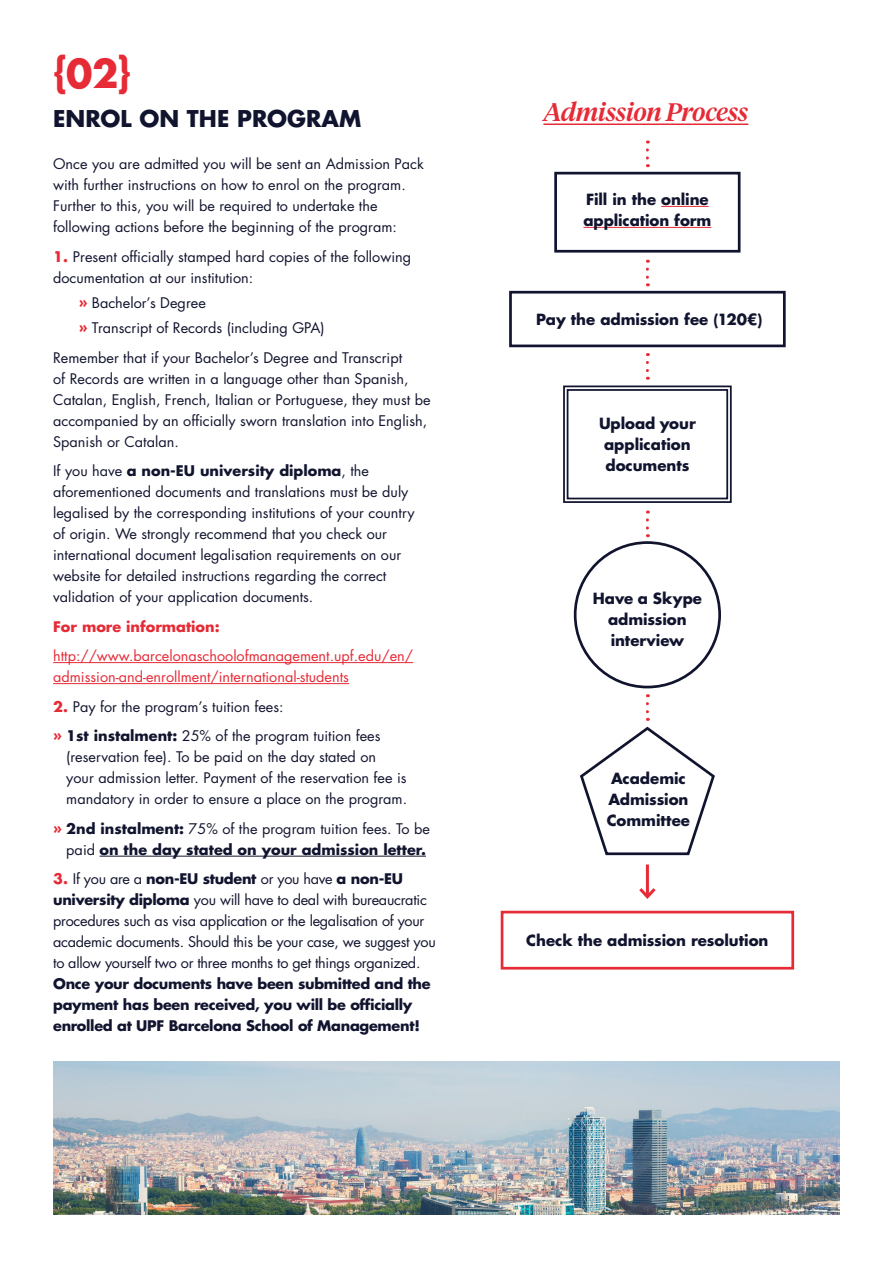
<style>
.page{position:relative;width:893px;height:1263px;background:#fff}
.page>*{position:absolute;margin:0;border:0;box-sizing:border-box;transform-origin:0 0}
.t1{font:700 38.4px "Futura Std";color:#e62a36}
.t2{font:italic 500 25.2px "Tiempos Display";letter-spacing:-.01em;color:#e62a36}
.t3{font:700 22.5px "Futura Std";color:#11142e}
.t4{font:700 15px/21px "Futura Std";letter-spacing:-.005em;color:#11142e}
.t5{font:14.25px/21px "Futura Std";color:#11142e}
.t6{font:14.25px/21px "Futura Std";letter-spacing:-.02em;color:#11142e}
.t7{font:700 14.25px/21px "Futura Std";letter-spacing:-.02em;color:#11142e}
.t8{font:14.25px/21px "Futura Std";color:#e62a36}
.t9{font:700 14.25px/21px "Futura Std";color:#11142e;text-align:right}
.t10{font:700 14.25px "Futura Std";color:#e62a36}
.s1{font-weight:700;color:#e62a36}
.s2{font-weight:700}
.s3{color:#e62a36}
.s4{font-weight:400}
</style>
<div class="page">
<img style="left:53px;top:1062px;width:787px;height:152px">
<hr style="left:53px;top:662px;width:360px;height:1px;background:#e62a36">
<hr style="left:53px;top:683px;width:296px;height:1px;background:#e62a36">
<hr style="left:100px;top:856px;width:326px;height:1px;background:#11142e">
<hr style="left:661px;top:206px;width:48px;height:1px;background:#e62a36">
<hr style="left:583px;top:227px;width:128px;height:1px;background:#e62a36">
<div style="left:554px;top:172px;width:186px;height:81px;border:3px solid #11142e"></div>
<svg style="left:646px;top:520px;width:3px;height:17px"></svg>
<svg style="left:646px;top:269px;width:3px;height:17px"></svg>
<svg style="left:646px;top:150px;width:3px;height:17px"></svg>
<hr style="left:646px;top:864px;width:3px;height:33px;background:#e62a36">
<svg style="left:639px;top:885px;width:17px;height:14px"></svg>
<div style="left:574px;top:541px;width:147px;height:147px;border:3px solid #11142e;border-radius:50%"></div>
<svg style="left:563px;top:362px;width:169px;height:141px"></svg>
<div style="left:567px;top:389px;width:161px;height:110px;border:2px solid #11142e"></div>
<div style="left:509px;top:291px;width:277px;height:56px;border:3px solid #11142e"></div>
<div style="left:501px;top:911px;width:293px;height:58px;border:3px solid #e62a36"></div>
<hr style="left:543px;top:123px;width:205px;height:2px;background:#e62a36">
<svg style="left:580px;top:704px;width:135px;height:152px"></svg>
<h1 class="t1" style="left:53px;top:46px;width:80px">{02}</h1>
<h3 class="t3" style="left:53px;top:104px;width:310px">ENROL ON THE PROGRAM</h3>
<p class="t5" style="left:53px;top:153px;width:372px">Once you are admitted you will be sent an Admission Pack with further instructions on how to enrol on the program.<br>Further to this, you will be required to undertake the following actions before the beginning of the program:</p>
<p class="t5" style="left:53px;top:246px;width:359px"><span class="s1">1.</span> Present officially stamped hard copies of the following documentation at our institution:</p>
<p class="t5" style="left:79px;top:290px;width:247px;line-height:25.2px"><span class="s1">»</span> Bachelor’s Degree<br><span class="s1">»</span> Transcript of Records (including GPA)</p>
<p class="t5" style="left:53px;top:347px;width:379px">Remember that if your Bachelor’s Degree and Transcript<br>of Records are written in a language other than Spanish, Catalan, English, French, Italian or Portuguese, they must be accompanied by an officially sworn translation into English, Spanish or Catalan.</p>
<p class="t5" style="left:53px;top:461px;width:363px">If you have <span class="s2">a non-EU university diploma</span>, the aforementioned documents and translations must be duly legalised by the corresponding institutions of your country of origin. We strongly recommend that you check our international document legalisation requirements on our website for detailed instructions regarding the correct validation of your application documents.</p>
<p class="t10" style="left:53px;top:617px;width:168px">For more information:</p>
<p class="t8" style="left:53px;top:646px;width:361px">http://www.barcelonaschoolofmanagement.upf.edu/en/ admission-and-enrollment/international-students</p>
<p class="t5" style="left:53px;top:692px;width:329px;line-height:29.5px"><span class="s1">2.</span> Pay for the program’s tuition fees:<br><span class="s1">»</span> <span class="s2">1st instalment:</span> 25% of the program tuition fees</p>
<p class="t5" style="left:66px;top:747px;width:342px">(reservation fee). To be paid on the day stated on your admission letter. Payment of the reservation fee is mandatory in order to ensure a place on the program.</p>
<p class="t9" style="left:53px;top:818px;width:378px"><span class="s3">»</span> 2nd instalment: <span class="s4">75% of the program tuition fees. To be paid</span> on the day stated on your admission letter.</p>
<p class="t6" style="left:53px;top:869px;width:384px"><span class="s1">3.</span> If you are a <span class="s2">non-EU student</span> or you have <span class="s2">a non-EU university diploma</span> you will have to deal with bureaucratic procedures such as visa application or the legalisation of your academic documents. Should this be your case, we suggest you to allow yourself two or three months to get things organized.</p>
<p class="t7" style="left:53px;top:973px;width:379px">Once your documents have been submitted and the payment has been received, you will be officially enrolled at UPF Barcelona School of Management!</p>
<h2 class="t2" style="left:543px;top:95px;width:206px">Admission Process</h2>
<p class="t4" style="left:583px;top:189px;width:129px">Fill in the online application form</p>
<p class="t4" style="left:536px;top:309px;width:228px">Pay the admission fee (120€)</p>
<p class="t4" style="left:599px;top:413px;width:98px;text-align:center">Upload your application documents</p>
<p class="t4" style="left:593px;top:588px;width:111px;text-align:center">Have a Skype admission interview</p>
<p class="t4" style="left:607px;top:768px;width:85px">Academic<br>Admission<br>Committee</p>
<p class="t4" style="left:526px;top:930px;width:244px">Check the admission resolution</p>
</div>
